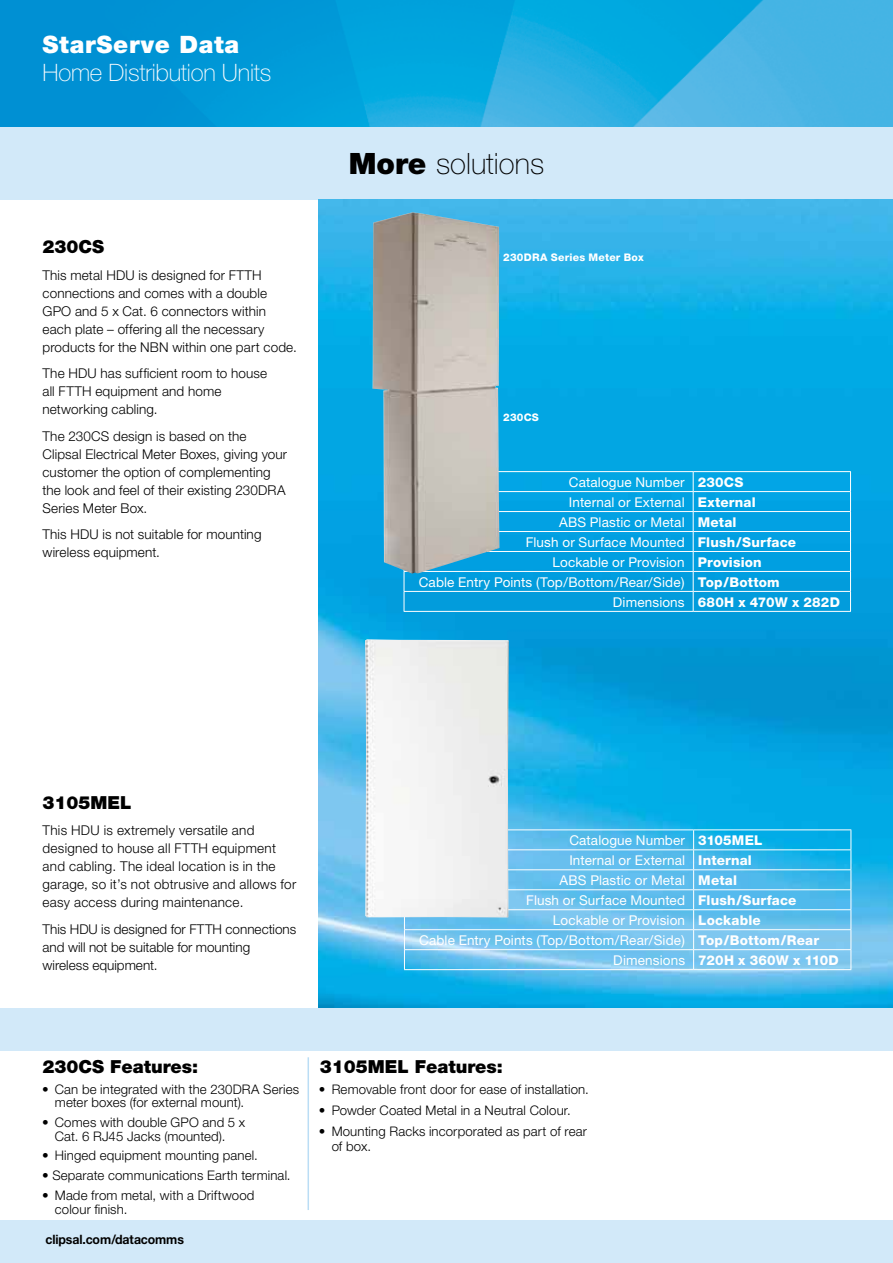
<style>
.page{position:relative;width:893px;height:1263px;background:#fff}
.page>*{position:absolute;margin:0;border:0;box-sizing:border-box;transform-origin:0 0}
.t1{font:100 29.4px "Helvetica Neue";color:#000}
.t2{font:100 24px "Helvetica Neue CE";letter-spacing:-.01em;color:#fff}
.t3{font:900 24px "Helvetica Neue CE";letter-spacing:.03em;color:#fff}
.t4{font:900 18px "Helvetica Neue";color:#000}
.t5{font:300 13.5px/18px "Helvetica Neue";letter-spacing:.01em;color:#000}
.t6{font:13.5px "Helvetica Neue";letter-spacing:.01em;color:#fff}
.t7{font:800 13.5px "Helvetica Neue CE";letter-spacing:.015em;color:#fff}
.t8{font:300 13.2px/13.5px "Helvetica Neue";letter-spacing:.01em;color:#000}
.t9{font:700 12.9px "Helvetica Neue CE";letter-spacing:-.01em;color:#000;scale:.95 1}
.t10{font:800 10.5px "Helvetica Neue CE";letter-spacing:.02em;color:#fff}
.s1{font-weight:900}
.s2{font-family:"Helvetica Neue CE";font-weight:800}
.s3{font-family:"Helvetica Neue";font-weight:400}
</style>
<div class="page">
<img style="left:0;top:0;width:893px;height:128px">
<div style="left:0;top:128px;width:893px;height:72px;background:#d2e9f9"></div>
<div style="left:0;top:1008px;width:893px;height:42px;background:#d2e9f9"></div>
<img style="left:319px;top:200px;width:574px;height:808px">
<div style="left:0;top:1220px;width:893px;height:43px;background:#d2e9f9"></div>
<hr style="left:404px;top:471px;width:289px;height:1px;background:#fff">
<hr style="left:693px;top:471px;width:158px;height:1px;background:#fff">
<hr style="left:404px;top:491px;width:289px;height:1px;background:#fff">
<hr style="left:693px;top:491px;width:158px;height:1px;background:#fff">
<hr style="left:404px;top:511px;width:289px;height:1px;background:#fff">
<hr style="left:693px;top:511px;width:158px;height:1px;background:#fff">
<hr style="left:404px;top:531px;width:289px;height:1px;background:#fff">
<hr style="left:693px;top:531px;width:158px;height:1px;background:#fff">
<hr style="left:404px;top:551px;width:289px;height:1px;background:#fff">
<hr style="left:693px;top:551px;width:158px;height:1px;background:#fff">
<hr style="left:404px;top:571px;width:289px;height:1px;background:#fff">
<hr style="left:693px;top:571px;width:158px;height:1px;background:#fff">
<hr style="left:404px;top:591px;width:289px;height:1px;background:#fff">
<svg style="left:404px;top:574px;width:1px;height:37px"></svg>
<hr style="left:693px;top:591px;width:158px;height:1px;background:#fff">
<svg style="left:693px;top:472px;width:1px;height:139px"></svg>
<svg style="left:850px;top:472px;width:1px;height:139px"></svg>
<hr style="left:404px;top:611px;width:289px;height:1px;background:#fff">
<hr style="left:693px;top:611px;width:158px;height:1px;background:#fff">
<hr style="left:404px;top:829px;width:290px;height:1px;background:#fff">
<hr style="left:694px;top:829px;width:157px;height:1px;background:#fff">
<hr style="left:404px;top:849px;width:290px;height:1px;background:#fff">
<hr style="left:694px;top:849px;width:157px;height:1px;background:#fff">
<hr style="left:404px;top:869px;width:290px;height:1px;background:#fff">
<hr style="left:694px;top:869px;width:157px;height:1px;background:#fff">
<hr style="left:404px;top:889px;width:290px;height:1px;background:#fff">
<hr style="left:694px;top:889px;width:157px;height:1px;background:#fff">
<hr style="left:404px;top:909px;width:290px;height:1px;background:#fff">
<hr style="left:694px;top:909px;width:157px;height:1px;background:#fff">
<hr style="left:404px;top:929px;width:290px;height:1px;background:#fff">
<hr style="left:694px;top:929px;width:157px;height:1px;background:#fff">
<hr style="left:404px;top:949px;width:290px;height:1px;background:#fff">
<svg style="left:404px;top:917px;width:1px;height:52px"></svg>
<hr style="left:694px;top:949px;width:157px;height:1px;background:#fff">
<svg style="left:693px;top:830px;width:1px;height:139px"></svg>
<svg style="left:851px;top:830px;width:1px;height:139px"></svg>
<hr style="left:404px;top:969px;width:290px;height:1px;background:#fff">
<hr style="left:694px;top:969px;width:157px;height:1px;background:#fff">
<img style="left:373px;top:212px;width:126px;height:362px">
<img style="left:365px;top:639px;width:144px;height:278px">
<hr style="left:308px;top:1057px;width:1px;height:153px;background:#baddf5">
<h2 class="t3" style="left:43px;top:29px;width:198px">StarServe Data</h2>
<h2 class="t2" style="left:43px;top:59px;width:230px">Home Distribution Units</h2>
<h3 class="t4" style="left:43px;top:236px;width:63px">230CS</h3>
<p class="t5" style="left:43px;top:266px;width:256px">This metal HDU is designed for FTTH connections and comes with a double GPO and 5 x Cat. 6 connectors within each plate – offering all the necessary products for the NBN within one part code.</p>
<p class="t5" style="left:43px;top:364px;width:226px">The HDU has sufficient room to house all FTTH equipment and home networking cabling.</p>
<p class="t5" style="left:43px;top:426px;width:246px">The 230CS design is based on the Clipsal Electrical Meter Boxes, giving your customer the option of complementing the look and feel of their existing 230DRA Series Meter Box.</p>
<p class="t5" style="left:43px;top:525px;width:220px">This HDU is not suitable for mounting wireless equipment.</p>
<h1 class="t1" style="left:349px;top:147px;width:197px"><span class="s1">More</span> solutions</h1>
<p class="t10" style="left:503px;top:250px;width:142px">230DRA Series Meter Box</p>
<p class="t10" style="left:503px;top:411px;width:37px">230CS</p>
<p class="t6" style="left:569px;top:474px;width:176px">Catalogue Number <span class="s2">230CS</span></p>
<p class="t6" style="left:569px;top:494px;width:188px">Internal or External <span class="s2">External</span></p>
<p class="t6" style="left:559px;top:514px;width:179px">ABS Plastic or Metal <span class="s2">Metal</span></p>
<p class="t6" style="left:526px;top:534px;width:272px">Flush or Surface Mounted <span class="s2">Flush/Surface</span></p>
<p class="t6" style="left:553px;top:554px;width:211px">Lockable or Provision <span class="s2">Provision</span></p>
<p class="t6" style="left:419px;top:574px;width:362px">Cable Entry Points (Top/Bottom/Rear/Side) <span class="s2">Top/Bottom</span></p>
<p class="t7" style="left:613px;top:594px;width:229px"><span class="s3">Dimensions</span> 680H x 470W x 282D</p>
<h3 class="t4" style="left:43px;top:792px;width:91px">3105MEL</h3>
<p class="t5" style="left:43px;top:821px;width:255px">This HDU is extremely versatile and designed to house all FTTH equipment and cabling. The ideal location is in the garage, so it’s not obtrusive and allows for easy access during maintenance.</p>
<p class="t5" style="left:43px;top:920px;width:255px">This HDU is designed for FTTH connections and will not be suitable for mounting wireless equipment.</p>
<p class="t6" style="left:569px;top:832px;width:195px">Catalogue Number <span class="s2">3105MEL</span></p>
<p class="t6" style="left:569px;top:852px;width:184px">Internal or External <span class="s2">Internal</span></p>
<p class="t6" style="left:559px;top:872px;width:179px">ABS Plastic or Metal <span class="s2">Metal</span></p>
<p class="t6" style="left:526px;top:892px;width:272px">Flush or Surface Mounted <span class="s2">Flush/Surface</span></p>
<p class="t6" style="left:553px;top:912px;width:209px">Lockable or Provision <span class="s2">Lockable</span></p>
<p class="t6" style="left:419px;top:932px;width:401px">Cable Entry Points (Top/Bottom/Rear/Side) <span class="s2">Top/Bottom/Rear</span></p>
<p class="t7" style="left:613px;top:952px;width:227px"><span class="s3">Dimensions</span> 720H x 360W x 110D</p>
<h3 class="t4" style="left:43px;top:1056px;width:157px">230CS Features:</h3>
<p class="t8" style="left:55px;top:1082px;width:246px;text-indent:-13px">• Can be integrated with the 230DRA Series meter boxes (for external mount).</p>
<p class="t8" style="left:42px;top:1115px;width:205px;text-align:center">• Comes with double GPO and 5 x<br>Cat. 6 RJ45 Jacks (mounted).</p>
<p class="t8" style="left:42px;top:1149px;width:217px">• Hinged equipment mounting panel.</p>
<p class="t8" style="left:42px;top:1168px;width:250px">• Separate communications Earth terminal.</p>
<p class="t8" style="left:55px;top:1188px;width:201px;text-indent:-13px">• Made from metal, with a Driftwood colour finish.</p>
<p class="t9" style="left:45px;top:1231px;width:147px">clipsal.com/datacomms</p>
<h3 class="t4" style="left:320px;top:1056px;width:185px">3105MEL Features:</h3>
<p class="t8" style="left:319px;top:1082px;width:271px">• Removable front door for ease of installation.</p>
<p class="t8" style="left:319px;top:1103px;width:253px">• Powder Coated Metal in a Neutral Colour.</p>
<p class="t8" style="left:332px;top:1124px;width:257px;line-height:15px;text-indent:-13px">• Mounting Racks incorporated as part of rear of box.</p>
</div>
